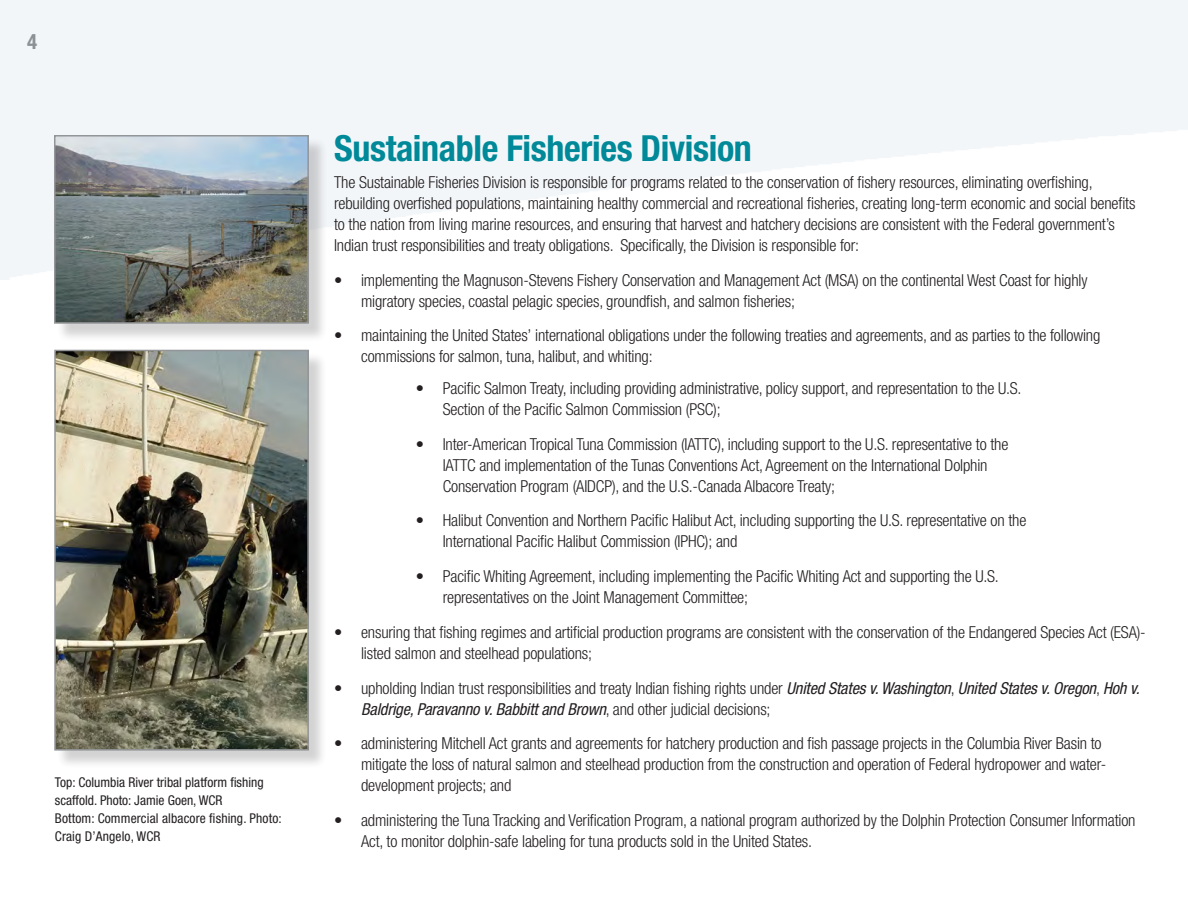
<style>
.page{position:relative;width:1188px;height:918px;background:#fff}
.page>*{position:absolute;margin:0;border:0;box-sizing:border-box;transform-origin:0 0}
.t1{font:700 condensed 36px "Helvetica Neue LT Std";letter-spacing:-.01em;color:#008998}
.t2{font:700 condensed 21px "Helvetica Neue LT Std";color:#939598}
.t3{font:300 condensed 16.5px/21px "Helvetica Neue LT Std";letter-spacing:-.01em;color:#231f20}
.compressed_bullets{font:condensed 13.5px/18px "Helvetica Neue LT Std";color:#231f20}
.s1{font-weight:400;font-style:italic}
</style>
<div class="page">
<div style="left:56px;top:137px;width:271px;height:205px;background:#231f20;opacity:.2"></div>
<img style="left:57px;top:138px;width:249px;height:183px">
<div style="left:54px;top:135px;width:255px;height:189px;border:2px solid #939598"></div>
<div style="left:57px;top:352px;width:271px;height:417px;background:#231f20;opacity:.2"></div>
<img style="left:57px;top:353px;width:249px;height:395px">
<div style="left:54px;top:350px;width:255px;height:401px;border:2px solid #939598"></div>
<p class="t2" style="left:27px;top:29px;width:12px">4</p>
<p class="compressed_bullets" style="left:55px;top:773px;width:210px">Top: Columbia River tribal platform fishing scaffold. Photo: Jamie Goen, WCR</p>
<p class="compressed_bullets" style="left:55px;top:809px;width:228px">Bottom: Commercial albacore fishing. Photo:<br>Craig D’Angelo, WCR</p>
<p class="t1" style="left:334px;top:126px;width:419px">Sustainable Fisheries Division</p>
<p class="t3" style="left:334px;top:172px;width:803px">The Sustainable Fisheries Division is responsible for programs related to the conservation of fishery resources, eliminating overfishing, rebuilding overfished populations, maintaining healthy commercial and recreational fisheries, creating long-term economic and social benefits to the nation from living marine resources, and ensuring that harvest and hatchery decisions are consistent with the Federal government’s Indian trust responsibilities and treaty obligations. Specifically, the Division is responsible for:</p>
<p class="t3" style="left:361px;top:269px;width:728px;text-indent:-27px">• implementing the Magnuson-Stevens Fishery Conservation and Management Act (MSA) on the continental West Coast for highly migratory species, coastal pelagic species, groundfish, and salmon fisheries;</p>
<p class="t3" style="left:361px;top:325px;width:741px;text-indent:-27px">• maintaining the United States’ international obligations under the following treaties and agreements, and as parties to the following commissions for salmon, tuna, halibut, and whiting:</p>
<p class="t3" style="left:443px;top:378px;width:580px;text-indent:-27px">• Pacific Salmon Treaty, including providing administrative, policy support, and representation to the U.S.<br>Section of the Pacific Salmon Commission (PSC);</p>
<p class="t3" style="left:443px;top:433px;width:567px;text-indent:-27px">• Inter-American Tropical Tuna Commission (IATTC), including support to the U.S. representative to the<br>IATTC and implementation of the Tunas Conventions Act, Agreement on the International Dolphin<br>Conservation Program (AIDCP), and the U.S.-Canada Albacore Treaty;</p>
<p class="t3" style="left:443px;top:510px;width:585px;text-indent:-27px">• Halibut Convention and Northern Pacific Halibut Act, including supporting the U.S. representative on the<br>International Pacific Halibut Commission (IPHC); and</p>
<p class="t3" style="left:443px;top:565px;width:558px;text-indent:-27px">• Pacific Whiting Agreement, including implementing the Pacific Whiting Act and supporting the U.S. representatives on the Joint Management Committee;</p>
<p class="t3" style="left:361px;top:622px;width:786px;text-indent:-27px">• ensuring that fishing regimes and artificial production programs are consistent with the conservation of the Endangered Species Act (ESA)- listed salmon and steelhead populations;</p>
<p class="t3" style="left:361px;top:677px;width:780px;text-indent:-27px">• upholding Indian trust responsibilities and treaty Indian fishing rights under <span class="s1">United States v. Washington</span>, <span class="s1">United States v. Oregon</span>, <span class="s1">Hoh v.<br>Baldrige, Paravanno v. Babbitt and Brown</span>, and other judicial decisions;</p>
<p class="t3" style="left:361px;top:733px;width:747px;text-indent:-27px">• administering Mitchell Act grants and agreements for hatchery production and fish passage projects in the Columbia River Basin to mitigate the loss of natural salmon and steelhead production from the construction and operation of Federal hydropower and water&shy;development projects; and</p>
<p class="t3" style="left:361px;top:810px;width:776px;text-indent:-27px">• administering the Tuna Tracking and Verification Program, a national program authorized by the Dolphin Protection Consumer Information<br>Act, to monitor dolphin-safe labeling for tuna products sold in the United States.</p>
</div>
